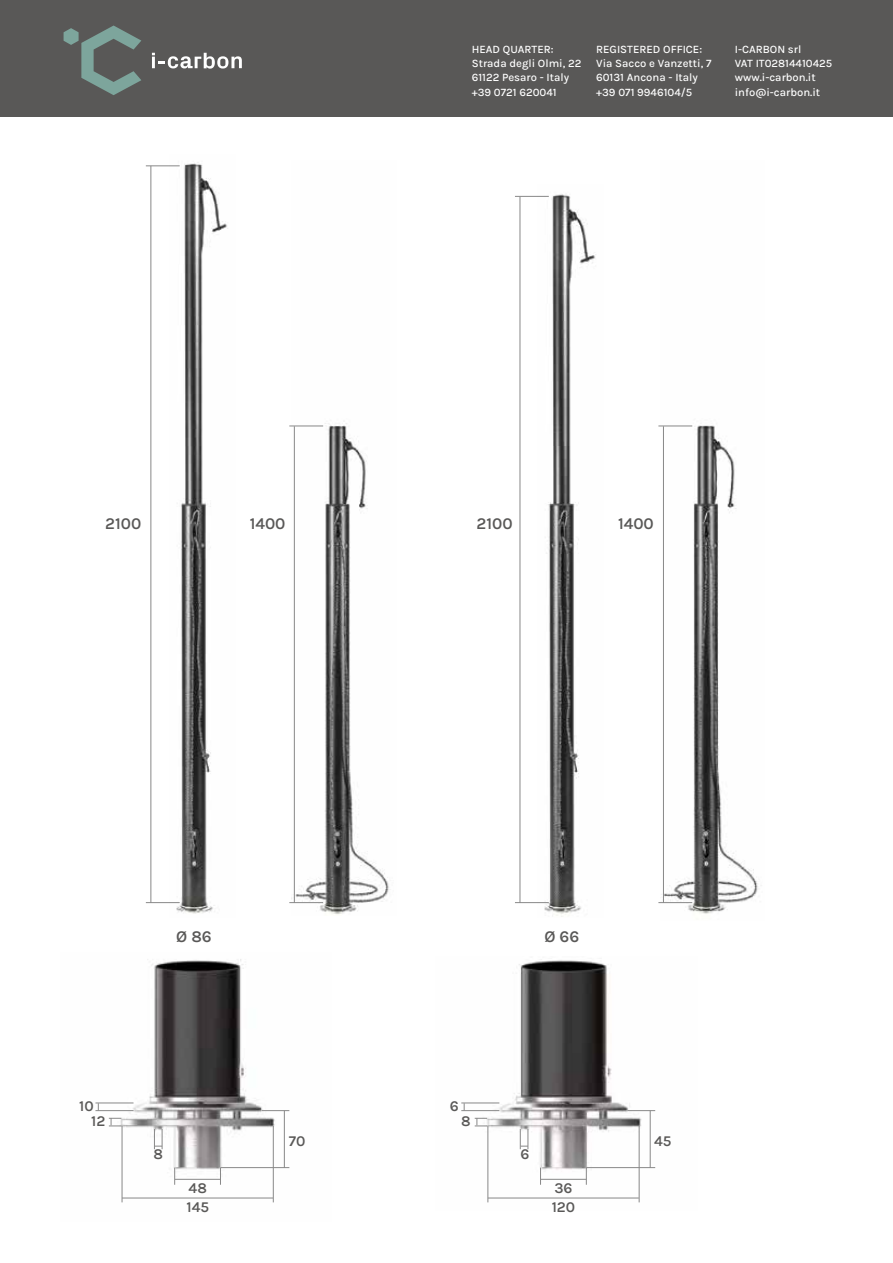
<style>
.page{position:relative;width:893px;height:1263px;background:#fff}
.page>*{position:absolute;margin:0;border:0;box-sizing:border-box;transform-origin:0 0}
.t1{font:600 16.5px "Karla";color:#595857}
.t2{font:600 15px "Karla";color:#595857}
.t3{font:500 11.25px/14.2px "Karla";color:#fff}
</style>
<div class="page">
<div style="left:0;top:0;width:893px;height:117px;background:#595857"></div>
<svg style="left:64px;top:26px;width:77px;height:69px"></svg>
<svg style="left:152px;top:53px;width:90px;height:16px"></svg>
<img style="left:461px;top:959px;width:195px;height:244px">
<img style="left:95px;top:959px;width:195px;height:244px">
<img style="left:538px;top:445px;width:43px;height:472px">
<img style="left:660px;top:425px;width:102px;height:489px">
<img style="left:538px;top:194px;width:58px;height:251px">
<img style="left:170px;top:162px;width:58px;height:752px">
<img style="left:292px;top:423px;width:97px;height:491px">
<hr style="left:95px;top:1103px;width:39px;height:1px;background:#888">
<hr style="left:95px;top:1110px;width:39px;height:1px;background:#888">
<hr style="left:122px;top:1126px;width:1px;height:76px;background:#888">
<hr style="left:273px;top:1126px;width:1px;height:76px;background:#888">
<hr style="left:284px;top:1110px;width:1px;height:58px;background:#888">
<svg style="left:220px;top:1168px;width:1px;height:17px"></svg>
<svg style="left:174px;top:1167px;width:1px;height:18px"></svg>
<svg style="left:261px;top:1110px;width:28px;height:1px"></svg>
<hr style="left:220px;top:1167px;width:69px;height:1px;background:#888">
<hr style="left:175px;top:1179px;width:45px;height:1px;background:#888">
<svg style="left:154px;top:1129px;width:9px;height:20px"></svg>
<hr style="left:122px;top:1198px;width:151px;height:1px;background:#888">
<svg style="left:109px;top:1118px;width:12px;height:8px"></svg>
<hr style="left:461px;top:1103px;width:38px;height:1px;background:#888">
<hr style="left:461px;top:1110px;width:38px;height:1px;background:#888">
<hr style="left:488px;top:1126px;width:1px;height:76px;background:#888">
<hr style="left:639px;top:1126px;width:1px;height:76px;background:#888">
<hr style="left:650px;top:1110px;width:1px;height:58px;background:#888">
<svg style="left:586px;top:1168px;width:1px;height:17px"></svg>
<svg style="left:540px;top:1167px;width:1px;height:18px"></svg>
<svg style="left:627px;top:1110px;width:28px;height:1px"></svg>
<hr style="left:586px;top:1167px;width:69px;height:1px;background:#888">
<hr style="left:541px;top:1179px;width:45px;height:1px;background:#888">
<svg style="left:520px;top:1129px;width:9px;height:20px"></svg>
<hr style="left:488px;top:1198px;width:151px;height:1px;background:#888">
<svg style="left:475px;top:1118px;width:12px;height:8px"></svg>
<hr style="left:146px;top:166px;width:34px;height:1px;background:#888">
<hr style="left:289px;top:426px;width:34px;height:1px;background:#888">
<hr style="left:146px;top:902px;width:34px;height:1px;background:#888">
<hr style="left:289px;top:902px;width:34px;height:1px;background:#888">
<hr style="left:151px;top:166px;width:1px;height:737px;background:#888">
<hr style="left:294px;top:426px;width:1px;height:477px;background:#888">
<hr style="left:515px;top:196px;width:34px;height:1px;background:#888">
<hr style="left:658px;top:426px;width:34px;height:1px;background:#888">
<hr style="left:515px;top:902px;width:34px;height:1px;background:#888">
<hr style="left:658px;top:902px;width:34px;height:1px;background:#888">
<hr style="left:520px;top:197px;width:1px;height:706px;background:#888">
<hr style="left:663px;top:426px;width:1px;height:477px;background:#888">
<p class="t3" style="left:472px;top:42px;width:111px">HEAD QUARTER:<br>Strada degli Olmi, 22<br>61122 Pesaro - Italy +39 0721 620041</p>
<p class="t3" style="left:735px;top:42px;width:99px">I-CARBON srl<br>VAT IT02814410425 www.i-carbon.it info@i-carbon.it</p>
<p class="t3" style="left:596px;top:42px;width:117px">REGISTERED OFFICE:<br>Via Sacco e Vanzetti, 7<br>60131 Ancona - Italy +39 071 9946104/5</p>
<h1 class="t1" style="left:105px;top:513px;width:38px">2100</h1>
<h1 class="t1" style="left:250px;top:513px;width:37px">1400</h1>
<h1 class="t1" style="left:477px;top:513px;width:38px">2100</h1>
<h1 class="t1" style="left:618px;top:513px;width:37px">1400</h1>
<h1 class="t1" style="left:176px;top:926px;width:37px">Ø 86</h1>
<h1 class="t1" style="left:544px;top:926px;width:36px">Ø 66</h1>
<h2 class="t2" style="left:79px;top:1097px;width:16px">10</h2>
<h2 class="t2" style="left:450px;top:1097px;width:10px">6</h2>
<h2 class="t2" style="left:91px;top:1112px;width:16px">12</h2>
<h2 class="t2" style="left:461px;top:1112px;width:11px">8</h2>
<h2 class="t2" style="left:153px;top:1145px;width:11px">8</h2>
<h2 class="t2" style="left:520px;top:1145px;width:10px">6</h2>
<h2 class="t2" style="left:189px;top:1179px;width:20px">48</h2>
<h2 class="t2" style="left:554px;top:1179px;width:20px">36</h2>
<h2 class="t2" style="left:186px;top:1197px;width:24px">145</h2>
<h2 class="t2" style="left:552px;top:1197px;width:25px">120</h2>
<h2 class="t2" style="left:289px;top:1131px;width:18px">70</h2>
<h2 class="t2" style="left:654px;top:1131px;width:19px">45</h2>
</div>
